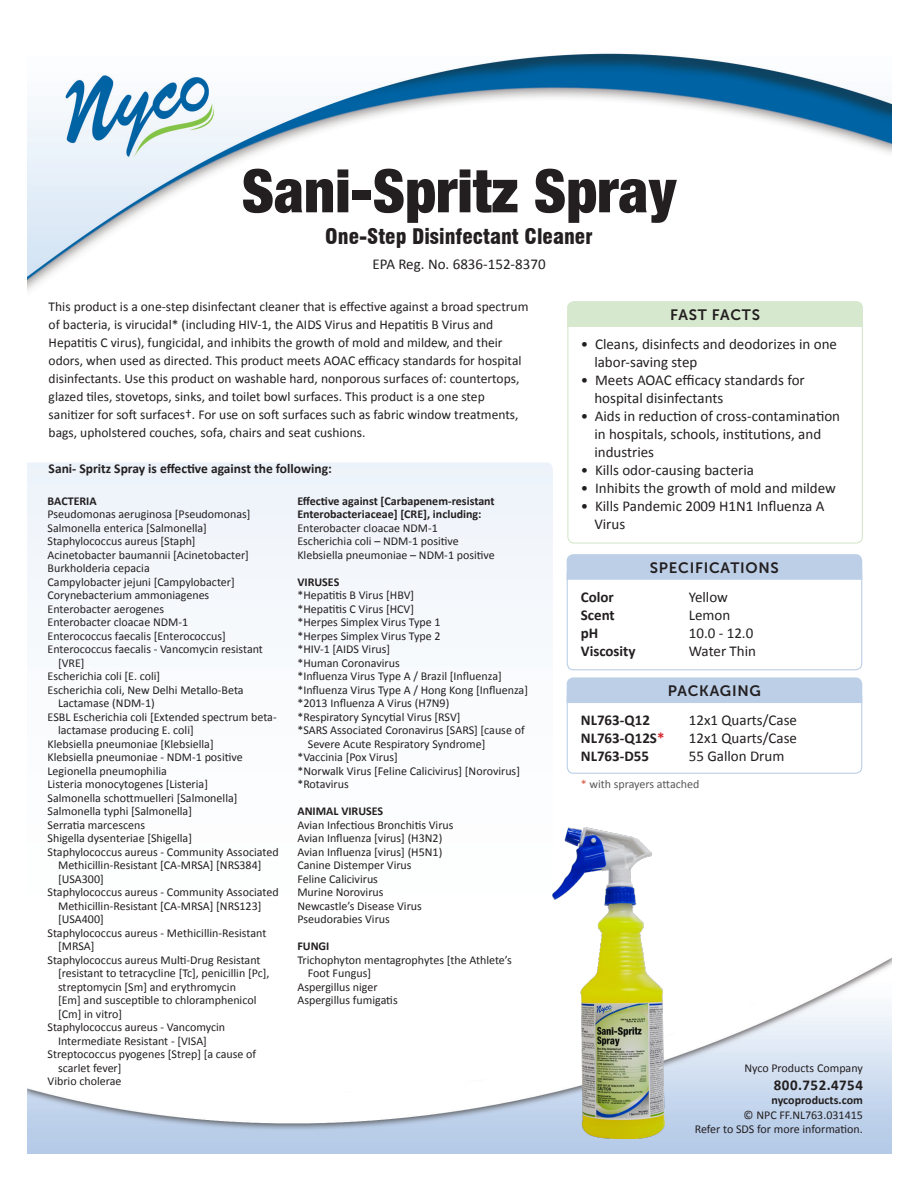
<style>
.page{position:relative;width:918px;height:1188px;background:#fff}
.page>*{position:absolute;margin:0;border:0;box-sizing:border-box;transform-origin:0 0}
.t1{font:900 condensed 60px "Helvetica Neue LT Com";color:#231f20}
.t2{font:900 condensed 21px "Swiss 721 BT";color:#231f20}
.t3{font:15px/18px "Calibri";color:#231f20}
.t4{font:700 15px "Calibri";color:#231f20}
.t5{font:15px "Museo Sans 700";letter-spacing:.05em;color:#231f20}
.t6{font:700 15px "Calibri";letter-spacing:.03em;color:#231f20}
.t7{font:13.5px/18px "Calibri";color:#231f20}
.t8{font:700 13.5px "Calibri";color:#231f20}
.t9{font:12px/13.5px "Calibri";color:#231f20}
.t10{font:700 12px/13.5px "Calibri";color:#231f20}
.t11{font:12px "Calibri";color:#57585a}
.s1{font-weight:400}
.s2{color:#d1232a}
.s3{color:#d95842}
</style>
<div class="page">
<img style="left:27px;top:53px;width:865px;height:1100px">
<svg style="left:27px;top:463px;width:526px;height:535px"></svg>
<img style="left:553px;top:827px;width:112px;height:312px">
<div style="left:567px;top:567px;width:295px;height:103px;border:1px solid #bccfe7;border-radius:6px"></div>
<div style="left:567px;top:690px;width:295px;height:84px;border:1px solid #bccfe7;border-radius:6px"></div>
<div style="left:567px;top:677px;width:295px;height:26px;background:#bccfe7"></div>
<svg style="left:567px;top:554px;width:295px;height:26px;background:#bdcfe7"></svg>
<div style="left:567px;top:301px;width:296px;height:26px;background:#d6e8cd"></div>
<p class="t1" style="left:242px;top:155px;width:436px">Sani-Spritz Spray</p>
<p class="t2" style="left:325px;top:224px;width:269px">One-Step Disinfectant Cleaner</p>
<p class="t3" style="left:372px;top:255px;width:175px">EPA Reg. No. 6836-152-8370</p>
<p class="t7" style="left:49px;top:298px;width:481px">This product is a one-step disinfectant cleaner that is effective against a broad spectrum of bacteria, is virucidal* (including HIV-1, the AIDS Virus and Hepatitis B Virus and Hepatitis C virus), fungicidal, and inhibits the growth of mold and mildew, and their odors, when used as directed. This product meets AOAC efficacy standards for hospital disinfectants. Use this product on washable hard, nonporous surfaces of: countertops, glazed tiles, stovetops, sinks, and toilet bowl surfaces. This product is a one step sanitizer for soft surfaces†. For use on soft surfaces such as fabric window treatments, bags, upholstered couches, sofa, chairs and seat cushions.</p>
<p class="t8" style="left:49px;top:460px;width:285px">Sani- Spritz Spray is effective against the following:</p>
<p class="t10" style="left:48px;top:494px;width:51px">BACTERIA</p>
<p class="t9" style="left:48px;top:508px;width:205px">Pseudomonas aeruginosa [Pseudomonas]<br>Salmonella enterica [Salmonella]<br>Staphylococcus aureus [Staph]</p>
<p class="t9" style="left:48px;top:548px;width:203px">Acinetobacter baumannii [Acinetobacter]<br>Burkholderia cepacia</p>
<p class="t9" style="left:48px;top:575px;width:189px">Campylobacter jejuni [Campylobacter]<br>Corynebacterium ammoniagenes</p>
<p class="t9" style="left:48px;top:602px;width:118px">Enterobacter aerogenes</p>
<p class="t9" style="left:48px;top:616px;width:142px">Enterobacter cloacae NDM-1</p>
<p class="t9" style="left:48px;top:629px;width:180px">Enterococcus faecalis [Enterococcus]</p>
<p class="t9" style="left:58px;top:643px;width:206px;text-indent:-11px">Enterococcus faecalis - Vancomycin resistant [VRE]</p>
<p class="t9" style="left:48px;top:670px;width:114px">Escherichia coli [E. coli]</p>
<p class="t9" style="left:58px;top:683px;width:187px;text-indent:-11px">Escherichia coli, New Delhi Metallo-Beta<br>Lactamase (NDM-1)</p>
<p class="t9" style="left:58px;top:710px;width:220px;text-indent:-11px">ESBL Escherichia coli [Extended spectrum beta&shy;lactamase producing E. coli]</p>
<p class="t9" style="left:48px;top:737px;width:168px">Klebsiella pneumoniae [Klebsiella]</p>
<p class="t9" style="left:48px;top:751px;width:197px">Klebsiella pneumoniae - NDM-1 positive<br>Legionella pneumophilia</p>
<p class="t9" style="left:48px;top:778px;width:162px">Listeria monocytogenes [Listeria]</p>
<p class="t9" style="left:48px;top:791px;width:191px">Salmonella schottmuelleri [Salmonella]</p>
<p class="t9" style="left:48px;top:805px;width:146px">Salmonella typhi [Salmonella]</p>
<p class="t9" style="left:48px;top:818px;width:99px">Serratia marcescens</p>
<p class="t9" style="left:48px;top:832px;width:146px">Shigella dysenteriae [Shigella]</p>
<p class="t9" style="left:58px;top:845px;width:222px;text-indent:-11px">Staphylococcus aureus - Community Associated<br>Methicillin-Resistant [CA-MRSA] [NRS384] [USA300]</p>
<p class="t9" style="left:58px;top:886px;width:222px;text-indent:-11px">Staphylococcus aureus - Community Associated<br>Methicillin-Resistant [CA-MRSA] [NRS123] [USA400]</p>
<p class="t9" style="left:58px;top:926px;width:210px;text-indent:-11px">Staphylococcus aureus - Methicillin-Resistant [MRSA]</p>
<p class="t9" style="left:58px;top:953px;width:213px;text-indent:-11px">Staphylococcus aureus Multi-Drug Resistant [resistant to tetracycline [Tc], penicillin [Pc], streptomycin [Sm] and erythromycin<br>[Em] and susceptible to chloramphenicol [Cm] in vitro]</p>
<p class="t9" style="left:58px;top:1021px;width:169px;text-indent:-11px">Staphylococcus aureus - Vancomycin<br>Intermediate Resistant - [VISA]</p>
<p class="t9" style="left:58px;top:1048px;width:200px;text-indent:-11px">Streptococcus pyogenes [Strep] [a cause of scarlet fever]</p>
<p class="t9" style="left:48px;top:1075px;width:75px">Vibrio cholerae</p>
<p class="t10" style="left:297px;top:494px;width:199px">Effective against [Carbapenem-resistant<br>Enterobacteriaceae] [CRE], including:<br><span class="s1">Enterobacter cloacae NDM-1</span></p>
<p class="t9" style="left:297px;top:535px;width:163px">Escherichia coli – NDM-1 positive</p>
<p class="t9" style="left:297px;top:548px;width:199px">Klebsiella pneumoniae – NDM-1 positive</p>
<p class="t10" style="left:297px;top:575px;width:43px">VIRUSES</p>
<p class="t9" style="left:297px;top:589px;width:118px">*Hepatitis B Virus [HBV]</p>
<p class="t9" style="left:297px;top:602px;width:118px">*Hepatitis C Virus [HCV]</p>
<p class="t9" style="left:297px;top:616px;width:145px">*Herpes Simplex Virus Type 1</p>
<p class="t9" style="left:297px;top:629px;width:145px">*Herpes Simplex Virus Type 2</p>
<p class="t9" style="left:297px;top:643px;width:94px">*HIV-1 [AIDS Virus]</p>
<p class="t9" style="left:297px;top:656px;width:104px">*Human Coronavirus</p>
<p class="t9" style="left:297px;top:670px;width:206px">*Influenza Virus Type A / Brazil [Influenza]</p>
<p class="t9" style="left:297px;top:683px;width:232px">*Influenza Virus Type A / Hong Kong [Influenza]</p>
<p class="t9" style="left:297px;top:697px;width:153px">*2013 Influenza A Virus (H7N9)</p>
<p class="t9" style="left:297px;top:710px;width:165px">*Respiratory Syncytial Virus [RSV]</p>
<p class="t9" style="left:297px;top:724px;width:229px">*SARS Associated Coronavirus [SARS] [cause of</p>
<p class="t9" style="left:308px;top:737px;width:179px">Severe Acute Respiratory Syndrome]</p>
<p class="t9" style="left:297px;top:751px;width:102px">*Vaccinia [Pox Virus]</p>
<p class="t9" style="left:297px;top:764px;width:224px">*Norwalk Virus [Feline Calicivirus] [Norovirus]</p>
<p class="t9" style="left:297px;top:778px;width:53px">*Rotavirus</p>
<p class="t10" style="left:297px;top:804px;width:87px">ANIMAL VIRUSES</p>
<p class="t9" style="left:297px;top:818px;width:158px">Avian Infectious Bronchitis Virus</p>
<p class="t9" style="left:297px;top:832px;width:146px">Avian Influenza [virus] (H3N2)</p>
<p class="t9" style="left:297px;top:845px;width:146px">Avian Influenza [virus] (H5N1)</p>
<p class="t9" style="left:297px;top:859px;width:116px">Canine Distemper Virus</p>
<p class="t9" style="left:297px;top:872px;width:82px">Feline Calicivirus</p>
<p class="t9" style="left:297px;top:886px;width:88px">Murine Norovirus</p>
<p class="t9" style="left:297px;top:899px;width:126px">Newcastle’s Disease Virus</p>
<p class="t9" style="left:297px;top:913px;width:94px">Pseudorabies Virus</p>
<p class="t10" style="left:297px;top:939px;width:34px">FUNGI</p>
<p class="t9" style="left:308px;top:953px;width:205px;text-indent:-10px">Trichophyton mentagrophytes [the Athlete’s<br>Foot Fungus]</p>
<p class="t9" style="left:297px;top:980px;width:82px">Aspergillus niger</p>
<p class="t9" style="left:297px;top:994px;width:102px">Aspergillus fumigatis</p>
<p class="t5" style="left:670px;top:306px;width:92px">FAST FACTS</p>
<p class="t3" style="left:581px;top:335px;width:258px">• Cleans, disinfects and deodorizes in one</p>
<p class="t3" style="left:594px;top:353px;width:105px">labor-saving step</p>
<p class="t3" style="left:581px;top:371px;width:226px">• Meets AOAC efficacy standards for</p>
<p class="t3" style="left:594px;top:389px;width:130px">hospital disinfectants</p>
<p class="t3" style="left:594px;top:407px;width:247px;text-indent:-14px">• Aids in reduction of cross-contamination in hospitals, schools, institutions, and industries</p>
<p class="t3" style="left:581px;top:461px;width:175px">• Kills odor-causing bacteria</p>
<p class="t3" style="left:581px;top:479px;width:257px">• Inhibits the growth of mold and mildew</p>
<p class="t3" style="left:581px;top:497px;width:245px">• Kills Pandemic 2009 H1N1 Influenza A</p>
<p class="t3" style="left:594px;top:515px;width:32px">Virus</p>
<p class="t5" style="left:650px;top:559px;width:131px">SPECIFICATIONS</p>
<p class="t4" style="left:581px;top:587px;width:35px">Color</p>
<p class="t3" style="left:689px;top:588px;width:41px">Yellow</p>
<p class="t4" style="left:581px;top:605px;width:36px">Scent</p>
<p class="t3" style="left:689px;top:606px;width:43px">Lemon</p>
<p class="t4" style="left:581px;top:623px;width:19px">pH</p>
<p class="t3" style="left:689px;top:624px;width:66px">10.0 - 12.0</p>
<p class="t4" style="left:581px;top:641px;width:56px">Viscosity</p>
<p class="t3" style="left:689px;top:642px;width:69px">Water Thin</p>
<p class="t5" style="left:668px;top:682px;width:95px">PACKAGING</p>
<p class="t4" style="left:581px;top:710px;width:71px">NL763-Q12</p>
<p class="t3" style="left:689px;top:711px;width:110px">12x1 Quarts/Case</p>
<p class="t4" style="left:581px;top:728px;width:85px">NL763-Q12S<span class="s2">*</span></p>
<p class="t3" style="left:689px;top:729px;width:110px">12x1 Quarts/Case</p>
<p class="t4" style="left:581px;top:746px;width:70px">NL763-D55</p>
<p class="t3" style="left:689px;top:747px;width:97px">55 Gallon Drum</p>
<p class="t11" style="left:581px;top:777px;width:120px"><span class="s3">*</span> with sprayers attached</p>
<p class="t9" style="left:744px;top:1061px;width:120px">Nyco Products Company</p>
<p class="t6" style="left:774px;top:1075px;width:91px">800.752.4754</p>
<p class="t10" style="left:772px;top:1093px;width:93px">nycoproducts.com</p>
<p class="t9" style="left:744px;top:1108px;width:121px">© NPC FF.NL763.031415</p>
<p class="t9" style="left:695px;top:1122px;width:170px">Refer to SDS for more information.</p>
</div>
